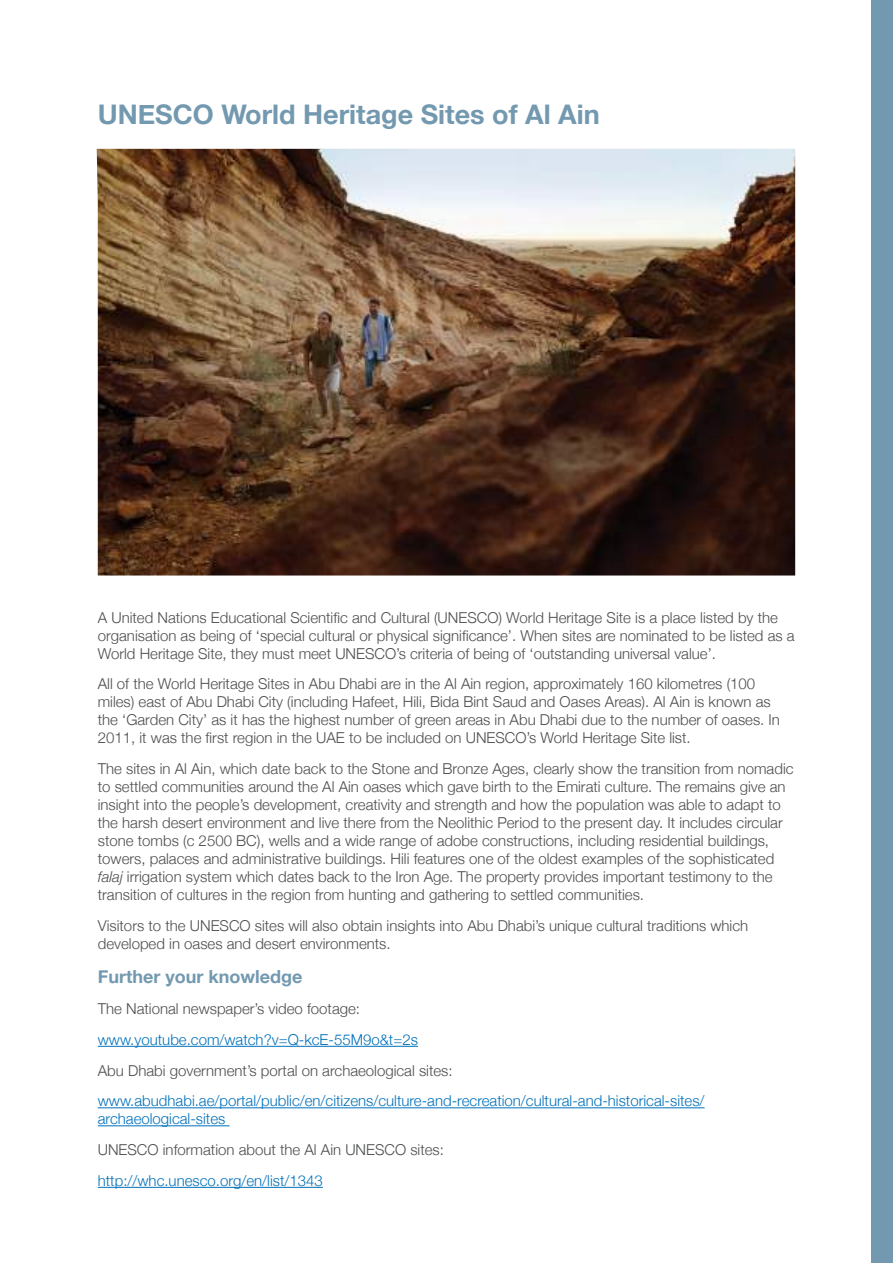
<style>
.page{position:relative;width:893px;height:1263px;background:#fff}
.page>*{position:absolute;margin:0;border:0;box-sizing:border-box;transform-origin:0 0}
.t1{font:700 27px "Helvetica Neue";color:#7399b0}
.t2{font:700 18px "Helvetica Neue";color:#7399b0}
.t3{font:300 15px/18px "Helvetica Neue";color:#4c4d4f}
.t4{font:300 15px/18px "Helvetica Neue";color:#0071bb}
.s1{font-style:italic}
</style>
<div class="page">
<div style="left:872px;top:0;width:21px;height:1263px;background:#7399b0"></div>
<img style="left:97px;top:149px;width:698px;height:426px">
<hr style="left:98px;top:1046px;width:320px;height:1px;background:#0071bb">
<hr style="left:98px;top:1107px;width:607px;height:1px;background:#0071bb">
<hr style="left:98px;top:1125px;width:132px;height:1px;background:#0071bb">
<hr style="left:98px;top:1187px;width:225px;height:1px;background:#0071bb">
<h1 class="t1" style="left:98px;top:93px;width:503px">UNESCO World Heritage Sites of Al Ain</h1>
<p class="t3" style="left:98px;top:607px;width:698px">A United Nations Educational Scientific and Cultural (UNESCO) World Heritage Site is a place listed by the organisation as being of ‘special cultural or physical significance’. When sites are nominated to be listed as a<br>World Heritage Site, they must meet UNESCO’s criteria of being of ‘outstanding universal value’.</p>
<p class="t3" style="left:98px;top:674px;width:684px">All of the World Heritage Sites in Abu Dhabi are in the Al Ain region, approximately 160 kilometres (100 miles) east of Abu Dhabi City (including Hafeet, Hili, Bida Bint Saud and Oases Areas). Al Ain is known as the ‘Garden City’ as it has the highest number of green areas in Abu Dhabi due to the number of oases. In 2011, it was the first region in the UAE to be included on UNESCO’s World Heritage Site list.</p>
<p class="t3" style="left:98px;top:759px;width:697px">The sites in Al Ain, which date back to the Stone and Bronze Ages, clearly show the transition from nomadic to settled communities around the Al Ain oases which gave birth to the Emirati culture. The remains give an insight into the people’s development, creativity and strength and how the population was able to adapt to the harsh desert environment and live there from the Neolithic Period to the present day. It includes circular stone tombs (c 2500 BC), wells and a wide range of adobe constructions, including residential buildings, towers, palaces and administrative buildings. Hili features one of the oldest examples of the sophisticated <span class="s1">falaj</span> irrigation system which dates back to the Iron Age. The property provides important testimony to the transition of cultures in the region from hunting and gathering to settled communities.</p>
<p class="t3" style="left:98px;top:915px;width:652px">Visitors to the UNESCO sites will also obtain insights into Abu Dhabi’s unique cultural traditions which developed in oases and desert environments.</p>
<p class="t2" style="left:98px;top:963px;width:206px">Further your knowledge</p>
<p class="t3" style="left:98px;top:998px;width:264px">The National newspaper’s video footage:</p>
<p class="t4" style="left:98px;top:1029px;width:322px">www.youtube.com/watch?v=Q-kcE-55M9o&amp;t=2s</p>
<p class="t3" style="left:98px;top:1060px;width:356px">Abu Dhabi government’s portal on archaeological sites:</p>
<p class="t4" style="left:98px;top:1091px;width:608px">www.abudhabi.ae/portal/public/en/citizens/culture-and-recreation/cultural-and-historical-sites/ archaeological-sites</p>
<p class="t3" style="left:98px;top:1139px;width:348px">UNESCO information about the Al Ain UNESCO sites:</p>
<p class="t4" style="left:98px;top:1170px;width:227px">http://whc.unesco.org/en/list/1343</p>
</div>
